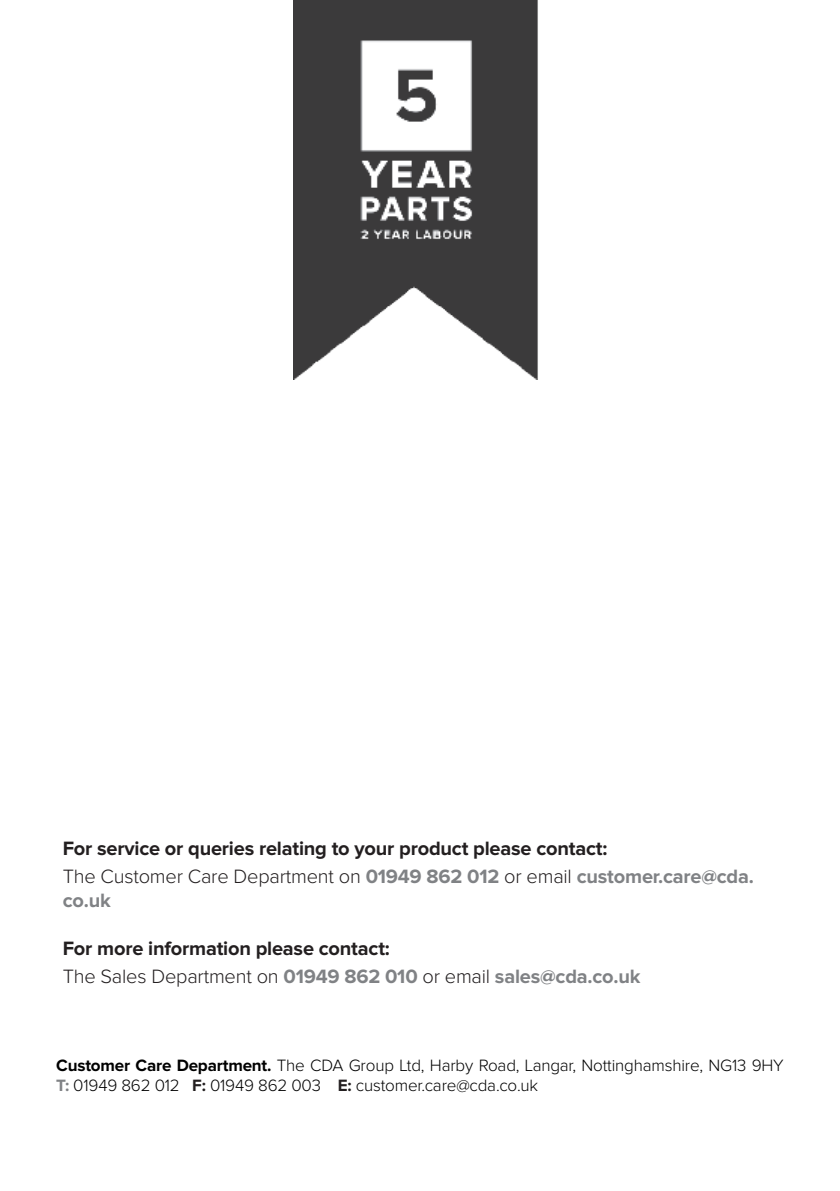
<style>
.page{position:relative;width:840px;height:1191px;background:#fff}
.page>*{position:absolute;margin:0;border:0;box-sizing:border-box;transform-origin:0 0}
.t1{font:300 20px/24px "Proxima Nova";letter-spacing:-.01em;color:#231f20}
.t2{font:700 20px "Proxima Nova";letter-spacing:-.01em;color:#231f20}
.t3{font:300 17px "Proxima Nova";letter-spacing:-.01em;color:#000}
.s1{font-weight:700;color:#808285}
.s2{font-weight:700}
.s3{font-weight:700;color:#231f20}
</style>
<div class="page">
<img style="left:293px;top:0;width:245px;height:380px">
<p class="t2" style="left:63px;top:837px;width:546px">For service or queries relating to your product please contact:</p>
<p class="t1" style="left:63px;top:865px;width:692px">The Customer Care Department on <span class="s1">01949 862 012</span> or email <span class="s1">customer.care@cda. co.uk</span></p>
<p class="t2" style="left:63px;top:937px;width:328px">For more information please contact:</p>
<p class="t1" style="left:63px;top:965px;width:579px">The Sales Department on <span class="s1">01949 862 010</span> or email <span class="s1">sales@cda.co.uk</span></p>
<p class="t3" style="left:56px;top:1056px;width:728px"><span class="s2">Customer Care Department.</span> The CDA Group Ltd, Harby Road, Langar, Nottinghamshire, NG13 9HY</p>
<p class="t3" style="left:56px;top:1076px;width:483px"><span class="s1">T:</span> 01949 862 012 <span class="s3">F:</span> 01949 862 003 <span class="s3">E:</span> customer.care@cda.co.uk</p>
</div>
